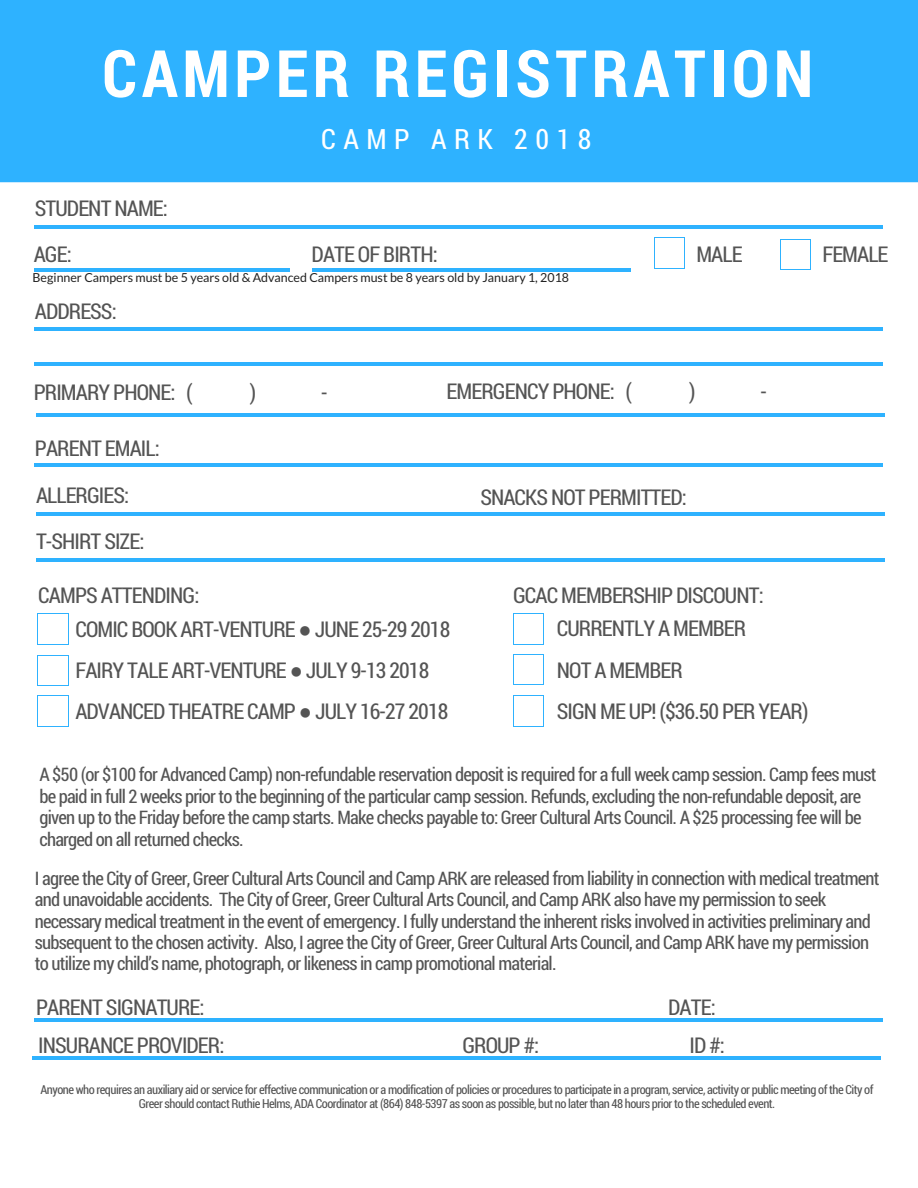
<style>
.page{position:relative;width:918px;height:1188px;background:#fff}
.page>*{position:absolute;margin:0;border:0;box-sizing:border-box;transform-origin:0 0}
.t1{font:700 65.4px "Roboto Condensed";letter-spacing:.07em;color:#fff}
.t2{font:28.05px "Roboto Condensed";letter-spacing:.27em;color:#fff}
.t3{font:21.75px/47.2px "Roboto Condensed";letter-spacing:-.04em;color:#545454}
.t4{font:18.75px/21.3px "Roboto Condensed";letter-spacing:-.04em;color:#545454}
.t5{font:12.45px/14.7px "Roboto Condensed";letter-spacing:-.04em;color:#545454;text-align:center}
.t6{font:12.45px "Lato";color:#222}
.s1{font-family:"Liberation Sans"}
</style>
<div class="page">
<hr style="left:35px;top:225px;width:848px;height:3px;background:#2eb2ff">
<div style="left:0;top:0;width:918px;height:182px;background:#2eb2ff"></div>
<hr style="left:35px;top:327px;width:848px;height:4px;background:#2eb2ff">
<hr style="left:35px;top:362px;width:848px;height:4px;background:#2eb2ff">
<hr style="left:36px;top:413px;width:848px;height:3px;background:#2eb2ff">
<hr style="left:35px;top:464px;width:848px;height:3px;background:#2eb2ff">
<hr style="left:36px;top:512px;width:848px;height:3px;background:#2eb2ff">
<hr style="left:34px;top:268px;width:256px;height:3px;background:#2eb2ff">
<hr style="left:654px;top:238px;width:1px;height:30px;background:#2eb2ff">
<hr style="left:684px;top:238px;width:1px;height:30px;background:#2eb2ff">
<svg style="left:654px;top:268px;width:31px;height:1px"></svg>
<svg style="left:654px;top:237px;width:31px;height:1px"></svg>
<hr style="left:780px;top:239px;width:1px;height:30px;background:#2eb2ff">
<hr style="left:810px;top:239px;width:1px;height:30px;background:#2eb2ff">
<svg style="left:780px;top:269px;width:31px;height:1px"></svg>
<svg style="left:781px;top:239px;width:29px;height:1px"></svg>
<hr style="left:37px;top:614px;width:1px;height:30px;background:#2eb2ff">
<hr style="left:68px;top:614px;width:1px;height:30px;background:#2eb2ff">
<hr style="left:38px;top:644px;width:30px;height:1px;background:#2eb2ff">
<hr style="left:38px;top:613px;width:30px;height:1px;background:#2eb2ff">
<hr style="left:38px;top:685px;width:30px;height:1px;background:#2eb2ff">
<svg style="left:68px;top:655px;width:1px;height:31px"></svg>
<svg style="left:37px;top:655px;width:1px;height:31px"></svg>
<hr style="left:38px;top:655px;width:30px;height:1px;background:#2eb2ff">
<hr style="left:35px;top:1018px;width:848px;height:4px;background:#2eb2ff">
<hr style="left:312px;top:268px;width:319px;height:3px;background:#2eb2ff">
<hr style="left:36px;top:558px;width:848px;height:3px;background:#2eb2ff">
<hr style="left:37px;top:696px;width:1px;height:30px;background:#2eb2ff">
<hr style="left:68px;top:696px;width:1px;height:30px;background:#2eb2ff">
<hr style="left:38px;top:726px;width:30px;height:1px;background:#2eb2ff">
<hr style="left:38px;top:695px;width:30px;height:1px;background:#2eb2ff">
<hr style="left:513px;top:614px;width:1px;height:30px;background:#2eb2ff">
<hr style="left:544px;top:614px;width:1px;height:30px;background:#2eb2ff">
<hr style="left:514px;top:644px;width:30px;height:1px;background:#2eb2ff">
<hr style="left:514px;top:613px;width:30px;height:1px;background:#2eb2ff">
<hr style="left:514px;top:684px;width:30px;height:1px;background:#2eb2ff">
<svg style="left:513px;top:654px;width:1px;height:31px"></svg>
<hr style="left:514px;top:654px;width:30px;height:1px;background:#2eb2ff">
<hr style="left:513px;top:696px;width:1px;height:30px;background:#2eb2ff">
<hr style="left:544px;top:696px;width:1px;height:30px;background:#2eb2ff">
<hr style="left:514px;top:726px;width:30px;height:1px;background:#2eb2ff">
<hr style="left:514px;top:695px;width:30px;height:1px;background:#2eb2ff">
<hr style="left:33px;top:1056px;width:848px;height:4px;background:#2eb2ff">
<h1 class="t1" style="left:102px;top:29px;width:712px">CAMPER REGISTRATION</h1>
<h2 class="t2" style="left:321px;top:119px;width:272px">CAMP ARK 2018</h2>
<p class="t3" style="left:35px;top:184px;width:135px">STUDENT NAME:</p>
<p class="t3" style="left:34px;top:230px;width:40px">AGE:</p>
<p class="t3" style="left:696px;top:230px;width:48px">MALE</p>
<p class="t3" style="left:822px;top:230px;width:68px">FEMALE</p>
<p class="t3" style="left:312px;top:230px;width:128px">DATE OF BIRTH:</p>
<p class="t6" style="left:33px;top:270px;width:538px">Beginner Campers must be 5 years old &amp; Advanced Campers must be 8 years old by January 1, 2018</p>
<p class="t3" style="left:35px;top:287px;width:83px">ADDRESS:</p>
<p class="t3" style="left:34px;top:368px;width:160px">PRIMARY PHONE: (</p>
<p class="t3" style="left:250px;top:368px;width:8px">)</p>
<p class="t3" style="left:321px;top:368px;width:8px">-</p>
<p class="t3" style="left:447px;top:367px;width:187px">EMERGENCY PHONE: (</p>
<p class="t3" style="left:689px;top:367px;width:8px">)</p>
<p class="t3" style="left:760px;top:367px;width:8px">-</p>
<p class="t3" style="left:35px;top:423px;width:126px">PARENT EMAIL:<br>ALLERGIES:</p>
<p class="t3" style="left:480px;top:473px;width:208px">SNACKS NOT PERMITTED:</p>
<p class="t3" style="left:36px;top:517px;width:110px">T-SHIRT SIZE:</p>
<p class="t3" style="left:75px;top:578px;width:376px;line-height:33.8px;text-indent:-37px">CAMPS ATTENDING:<br>COMIC BOOK ART-VENTURE <span class="s1">●</span> JUNE 25-29 2018</p>
<p class="t3" style="left:75px;top:646px;width:355px">FAIRY TALE ART-VENTURE <span class="s1">●</span> JULY 9-13 2018</p>
<p class="t3" style="left:75px;top:687px;width:375px">ADVANCED THEATRE CAMP <span class="s1">●</span> JULY 16-27 2018</p>
<p class="t3" style="left:557px;top:578px;width:208px;line-height:32.7px;text-indent:-44px">GCAC MEMBERSHIP DISCOUNT:<br>CURRENTLY A MEMBER</p>
<p class="t3" style="left:557px;top:650px;width:253px;line-height:40.5px">NOT A MEMBER<br>SIGN ME UP! ($36.50 PER YEAR)</p>
<p class="t4" style="left:39px;top:764px;width:839px">A $50 (or $100 for Advanced Camp) non-refundable reservation deposit is required for a full week camp session. Camp fees must be paid in full 2 weeks prior to the beginning of the particular camp session. Refunds, excluding the non-refundable deposit, are given up to the Friday before the camp starts. Make checks payable to: Greer Cultural Arts Council. A $25 processing fee will be charged on all returned checks.</p>
<p class="t4" style="left:35px;top:867px;width:846px">I agree the City of Greer, Greer Cultural Arts Council and Camp ARK are released from liability in connection with medical treatment and unavoidable accidents. The City of Greer, Greer Cultural Arts Council, and Camp ARK also have my permission to seek necessary medical treatment in the event of emergency. I fully understand the inherent risks involved in activities preliminary and subsequent to the chosen activity. Also, I agree the City of Greer, Greer Cultural Arts Council, and Camp ARK have my permission to utilize my child’s name, photograph, or likeness in camp promotional material.</p>
<p class="t3" style="left:36px;top:983px;width:170px">PARENT SIGNATURE:</p>
<p class="t3" style="left:668px;top:983px;width:49px">DATE:</p>
<p class="t3" style="left:38px;top:1021px;width:188px">INSURANCE PROVIDER:</p>
<p class="t3" style="left:462px;top:1021px;width:78px">GROUP #:</p>
<p class="t3" style="left:690px;top:1021px;width:37px">ID #:</p>
<p class="t5" style="left:41px;top:1081px;width:834px">Anyone who requires an auxiliary aid or service for effective communication or a modification of policies or procedures to participate in a program, service, activity or public meeting of the City of<br>Greer should contact Ruthie Helms, ADA Coordinator at (864) 848-5397 as soon as possible, but no later than 48 hours prior to the scheduled event.</p>
</div>
